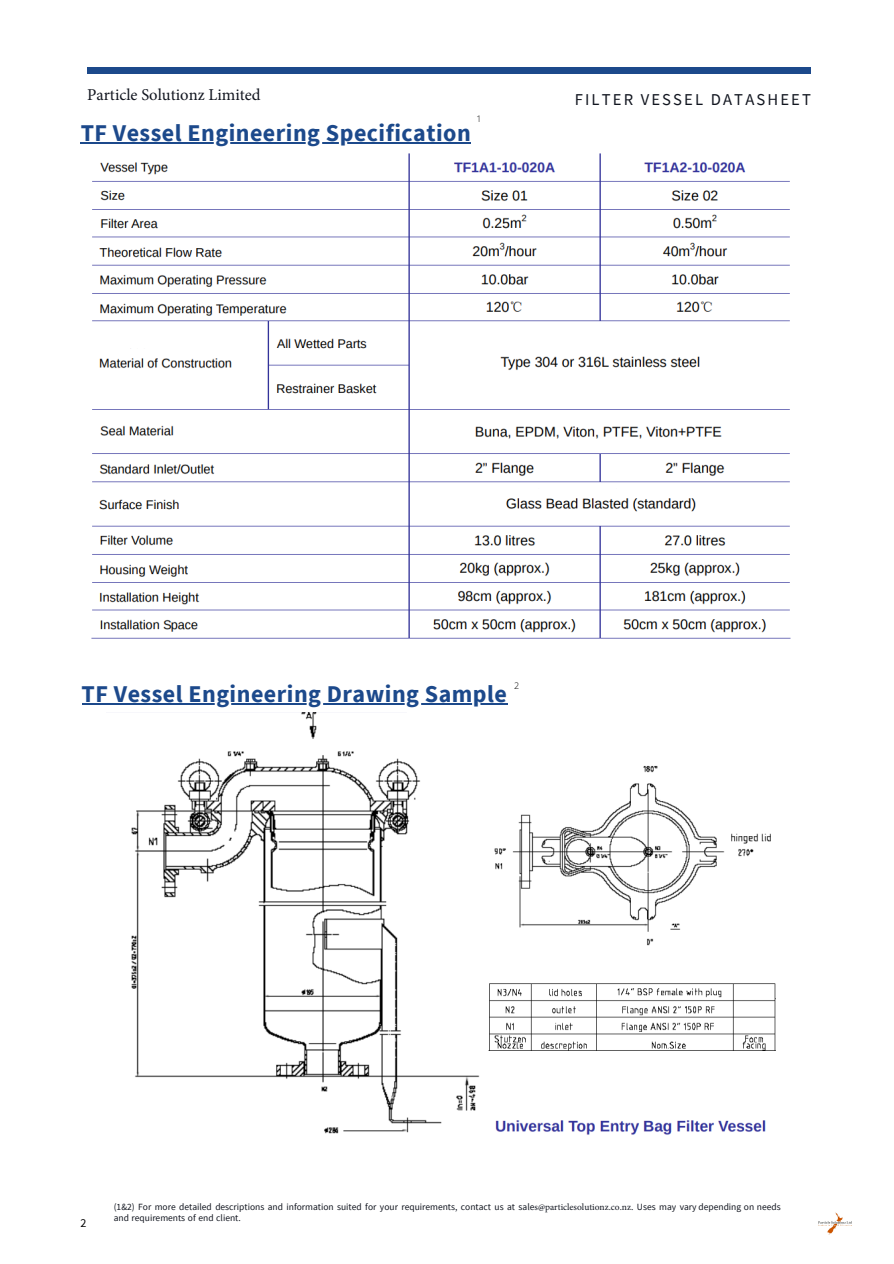
<style>
.page{position:relative;width:894px;height:1264px;background:#fff}
.page>*{position:absolute;margin:0;border:0;box-sizing:border-box;transform-origin:0 0}
.t1{font:700 24px "Source Sans Pro";letter-spacing:.02em;color:#1c498b}
.t2{font:16.5px "Minion Pro";color:#11151f}
.t3{font:16.5px "Source Sans Pro";letter-spacing:.13em;color:#11151f}
.t4{font:12px "Source Sans Pro";color:#000}
.t5{font:9.45px/11.6px "Source Sans Pro";color:#11151f}
.t6{font:300 9px "Open Sans";color:#000}
.s1{font-family:"Minion Pro"}
</style>
<div class="page">
<div style="left:87px;top:67px;width:723px;height:7px;background:#1c498b"></div>
<img style="left:818px;top:1212px;width:34px;height:23px">
<img style="left:80px;top:142px;width:711px;height:497px">
<img style="left:131px;top:712px;width:645px;height:423px">
<hr style="left:81px;top:142px;width:390px;height:1px;background:#1c498b">
<hr style="left:82px;top:703px;width:425px;height:2px;background:#1c498b">
<h2 class="t2" style="left:87px;top:84px;width:175px">Particle Solutionz Limited</h2>
<h2 class="t3" style="left:574px;top:88px;width:238px">FILTER VESSEL DATASHEET</h2>
<h1 class="t1" style="left:81px;top:117px;width:391px">TF Vessel Engineering Specification</h1>
<p class="t6" style="left:476px;top:113px;width:7px">1</p>
<h1 class="t1" style="left:82px;top:678px;width:427px">TF Vessel Engineering Drawing Sample</h1>
<p class="t6" style="left:514px;top:679px;width:7px">2</p>
<p class="t4" style="left:80px;top:1214px;width:7px">2</p>
<p class="t5" style="left:114px;top:1200px;width:668px">(1&amp;2) For more detailed descriptions and information suited for your requirements, contact us at sale<span class="s1">s@particlesolutionz.co.nz</span>. Uses may vary depending on needs and requirements of end client.</p>
</div>
